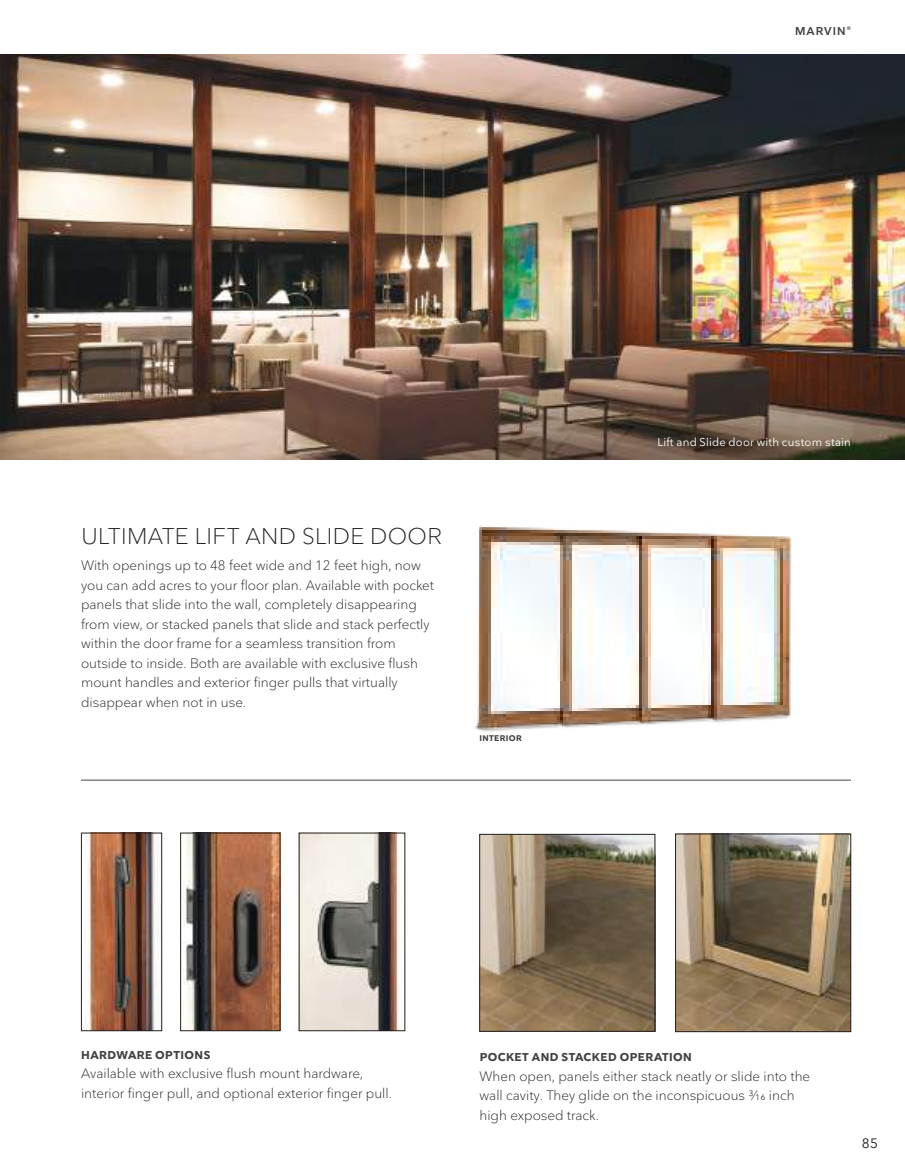
<style>
.page{position:relative;width:905px;height:1175px;background:#fff}
.page>*{position:absolute;margin:0;border:0;box-sizing:border-box;transform-origin:0 0}
.t1{font:300 22.5px "Nationale";letter-spacing:.015em;color:#241f1f}
.t2{font:300 13.5px/19.5px "Nationale";color:#241f1f}
.t3{font:13.5px "Nationale";color:#241f1f}
.t4{font:700 11.25px "Nationale";letter-spacing:.04em;color:#444041}
.t5{font:11.25px "Nationale";letter-spacing:.02em;color:#fff}
.t6{font:600 11.25px "Nationale";letter-spacing:.09em;color:#444041}
.t7{font:700 8.1px "Nationale";letter-spacing:.045em;color:#444041}
</style>
<div class="page">
<img style="left:0;top:54px;width:904px;height:405px">
<img style="left:481px;top:836px;width:172px;height:193px">
<div style="left:479px;top:834px;width:176px;height:197px;border:1px solid #241f1f"></div>
<img style="left:677px;top:835px;width:171px;height:194px">
<div style="left:675px;top:833px;width:175px;height:198px;border:1px solid #241f1f"></div>
<hr style="left:81px;top:780px;width:769px;height:1px;background:#444041">
<img style="left:182px;top:835px;width:96px;height:193px">
<div style="left:180px;top:833px;width:100px;height:197px;border:1px solid #241f1f"></div>
<img style="left:88px;top:835px;width:67px;height:193px">
<div style="left:81px;top:833px;width:81px;height:197px;border:1px solid #241f1f"></div>
<img style="left:301px;top:835px;width:100px;height:193px">
<img style="left:474px;top:525px;width:318px;height:207px">
<p class="t6" style="left:795px;top:24px;width:57px">MARVIN <sup>®</sup></p>
<h1 class="t1" style="left:81px;top:521px;width:362px">ULTIMATE LIFT AND SLIDE DOOR</h1>
<p class="t2" style="left:81px;top:555px;width:354px">With openings up to 48 feet wide and 12 feet high, now you can add acres to your floor plan. Available with pocket panels that slide into the wall, completely disappearing from view, or stacked panels that slide and stack perfectly within the door frame for a seamless transition from outside to inside. Both are available with exclusive flush mount handles and exterior finger pulls that virtually disappear when not in use.</p>
<p class="t7" style="left:479px;top:733px;width:44px">INTERIOR</p>
<p class="t5" style="left:657px;top:434px;width:195px">Lift and Slide door with custom stain</p>
<p class="t4" style="left:81px;top:1047px;width:131px">HARDWARE OPTIONS</p>
<p class="t2" style="left:81px;top:1063px;width:312px">Available with exclusive flush mount hardware, interior finger pull, and optional exterior finger pull.</p>
<p class="t4" style="left:479px;top:1049px;width:214px">POCKET AND STACKED OPERATION</p>
<p class="t2" style="left:479px;top:1065px;width:332px">When open, panels either stack neatly or slide into the wall cavity. They glide on the inconspicuous 3/16 inch high exposed track.</p>
<p class="t3" style="left:862px;top:1134px;width:17px">85</p>
</div>
